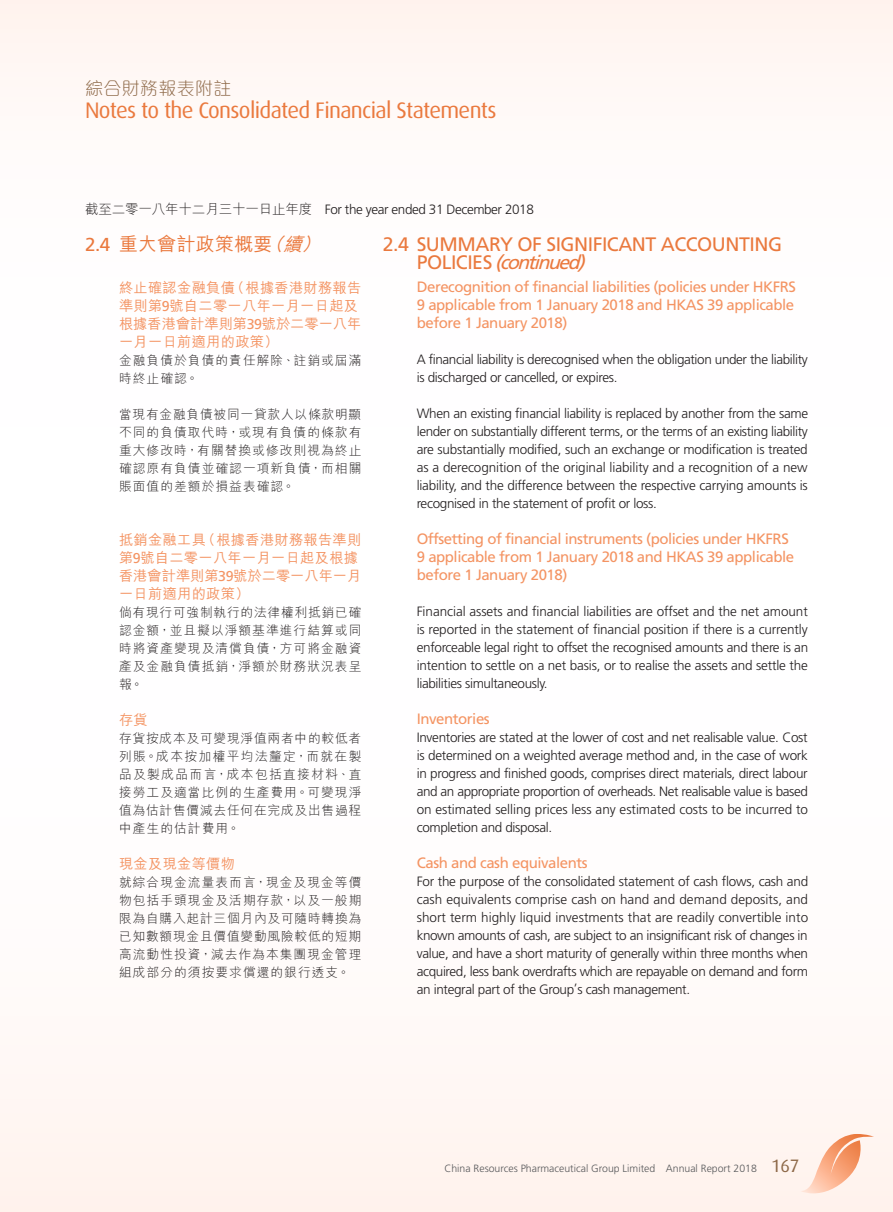
<style>
.page{position:relative;width:893px;height:1212px;background:#fff}
.page>*{position:absolute;margin:0;border:0;box-sizing:border-box;transform-origin:0 0}
.t1{font:22.5px "Dax";letter-spacing:-.03em;color:#ea793e}
.Heading_1{font:19.5px/18px "Frutiger LT Std";letter-spacing:-.025em;color:#ea793e}
.C_Heading_1{font:500 18.75px "M Hei HK";letter-spacing:.025em;color:#ea793e}
.t2{font:300 18px "M Elle HK";letter-spacing:.02em;color:#8d6847}
.Heading_2{font:15px/18px "Frutiger LT Std";letter-spacing:-.03em;color:#f49463}
.C_Heading_2{font:500 14.25px/18px "M Hei HK";letter-spacing:.02em;color:#f49463}
.Body_Text{font:300 13.5px/18px "Frutiger LT Std";letter-spacing:-.025em;color:#231f20;text-align:justify}
.C_Body_Text{font:300 12.75px/18px "M Hei HK";letter-spacing:.08em;color:#231f20;text-align:justify}
.t3{font:300 10.5px "Frutiger LT Std";color:#57585a}
.s1{font-family:"M Hei HK"}
.s2{font-style:italic}
.s3{font-family:"Frutiger LT Std";font-weight:400}
.s4{font-family:"Dax";font-weight:400;font-size:18px;color:#8d6847}
</style>
<div class="page">
<div style="left:0;top:0;width:893px;height:1212px;background:linear-gradient(to right,#fffbfa,#fffcfb)"></div>
<svg style="left:801px;top:1134px;width:73px;height:59px"></svg>
<h3 class="t2" style="left:85px;top:79px;width:148px">綜合財務報表附註</h3>
<h1 class="t1" style="left:85px;top:98px;width:413px">Notes to the Consolidated Financial Statements</h1>
<p class="Body_Text" style="left:85px;top:201px;width:450px"><span class="s1">截至二零一八年十二月三十一日止年度</span> For the year ended 31 December 2018</p>
<p class="Heading_1" style="left:417px;top:236px;width:367px;text-indent:-34px">2.4 SUMMARY OF SIGNIFICANT ACCOUNTING<br>P O L I C I E S <span class="s2">(continued)</span></p>
<p class="Heading_2" style="left:417px;top:277px;width:381px">Derecognition of financial liabilities (policies under HKFRS<br>9 applicable from 1 January 2018 and HKAS 39 applicable before 1 January 2018)</p>
<p class="Body_Text" style="left:417px;top:350px;width:393px">A financial liability is derecognised when the obligation under the liability is discharged or cancelled, or expires.</p>
<p class="Body_Text" style="left:417px;top:404px;width:393px">When an existing financial liability is replaced by another from the same lender on substantially different terms, or the terms of an existing liability are substantially modified, such an exchange or modification is treated as a derecognition of the original liability and a recognition of a new liability, and the difference between the respective carrying amounts is recognised in the statement of profit or loss.</p>
<p class="Heading_2" style="left:417px;top:529px;width:379px">Offsetting of financial instruments (policies under HKFRS<br>9 applicable from 1 January 2018 and HKAS 39 applicable before 1 January 2018)</p>
<p class="Body_Text" style="left:417px;top:602px;width:393px">Financial assets and financial liabilities are offset and the net amount is reported in the statement of financial position if there is a currently enforceable legal right to offset the recognised amounts and there is an intention to settle on a net basis, or to realise the assets and settle the liabilities simultaneously.</p>
<p class="Heading_2" style="left:417px;top:709px;width:75px">Inventories</p>
<p class="Body_Text" style="left:417px;top:728px;width:393px">Inventories are stated at the lower of cost and net realisable value. Cost is determined on a weighted average method and, in the case of work in progress and finished goods, comprises direct materials, direct labour and an appropriate proportion of overheads. Net realisable value is based on estimated selling prices less any estimated costs to be incurred to completion and disposal.</p>
<p class="Heading_2" style="left:417px;top:853px;width:172px">Cash and cash equivalents</p>
<p class="Body_Text" style="left:417px;top:872px;width:393px">For the purpose of the consolidated statement of cash flows, cash and cash equivalents comprise cash on hand and demand deposits, and short term highly liquid investments that are readily convertible into known amounts of cash, are subject to an insignificant risk of changes in value, and have a short maturity of generally within three months when acquired, less bank overdrafts which are repayable on demand and form an integral part of the Group’s cash management.</p>
<p class="C_Heading_1" style="left:85px;top:230px;width:243px"><span class="s3">2.4</span> 重大會計政策概要<span class="s2">（續）</span></p>
<p class="C_Heading_2" style="left:119px;top:278px;width:244px">終止確認金融負債（根據香港財務報告準則第<span class="s3">9</span>號自二零一八年一月一日起及根據香港會計準則第<span class="s3">39</span>號於二零一八年一月一日前適用的政策）</p>
<p class="C_Body_Text" style="left:119px;top:351px;width:244px">金融負債於負債的責任解除、註銷或屆滿時終止確認。</p>
<p class="C_Body_Text" style="left:119px;top:405px;width:244px">當現有金融負債被同一貸款人以條款明顯不同的負債取代時，或現有負債的條款有重大修改時，有關替換或修改則視為終止確認原有負債並確認一項新負債，而相關賬面值的差額於損益表確認。</p>
<p class="C_Heading_2" style="left:119px;top:530px;width:244px">抵銷金融工具（根據香港財務報告準則第<span class="s3">9</span>號自二零一八年一月一日起及根據香港會計準則第<span class="s3">39</span>號於二零一八年一月一日前適用的政策）</p>
<p class="C_Body_Text" style="left:119px;top:603px;width:244px">倘有現行可強制執行的法律權利抵銷已確認金額，並且擬以淨額基準進行結算或同時將資產變現及清償負債，方可將金融資產及金融負債抵銷，淨額於財務狀況表呈報。</p>
<p class="C_Heading_2" style="left:119px;top:710px;width:30px">存貨</p>
<p class="C_Body_Text" style="left:119px;top:729px;width:244px">存貨按成本及可變現淨值兩者中的較低者列賬。成本按加權平均法釐定，而就在製品及製成品而言，成本包括直接材料、直接勞工及適當比例的生產費用。可變現淨值為估計售價減去任何在完成及出售過程中產生的估計費用。</p>
<p class="C_Heading_2" style="left:119px;top:854px;width:117px">現金及現金等價物</p>
<p class="C_Body_Text" style="left:119px;top:873px;width:244px">就綜合現金流量表而言，現金及現金等價物包括手頭現金及活期存款，以及一般期限為自購入起計三個月內及可隨時轉換為已知數額現金且價值變動風險較低的短期高流動性投資，減去作為本集團現金管理組成部分的須按要求償還的銀行透支。</p>
<p class="t3" style="left:444px;top:1163px;width:356px">China Resources Pharmaceutical Group Limited Annual Report 2018 <span class="s4">167</span></p>
</div>
